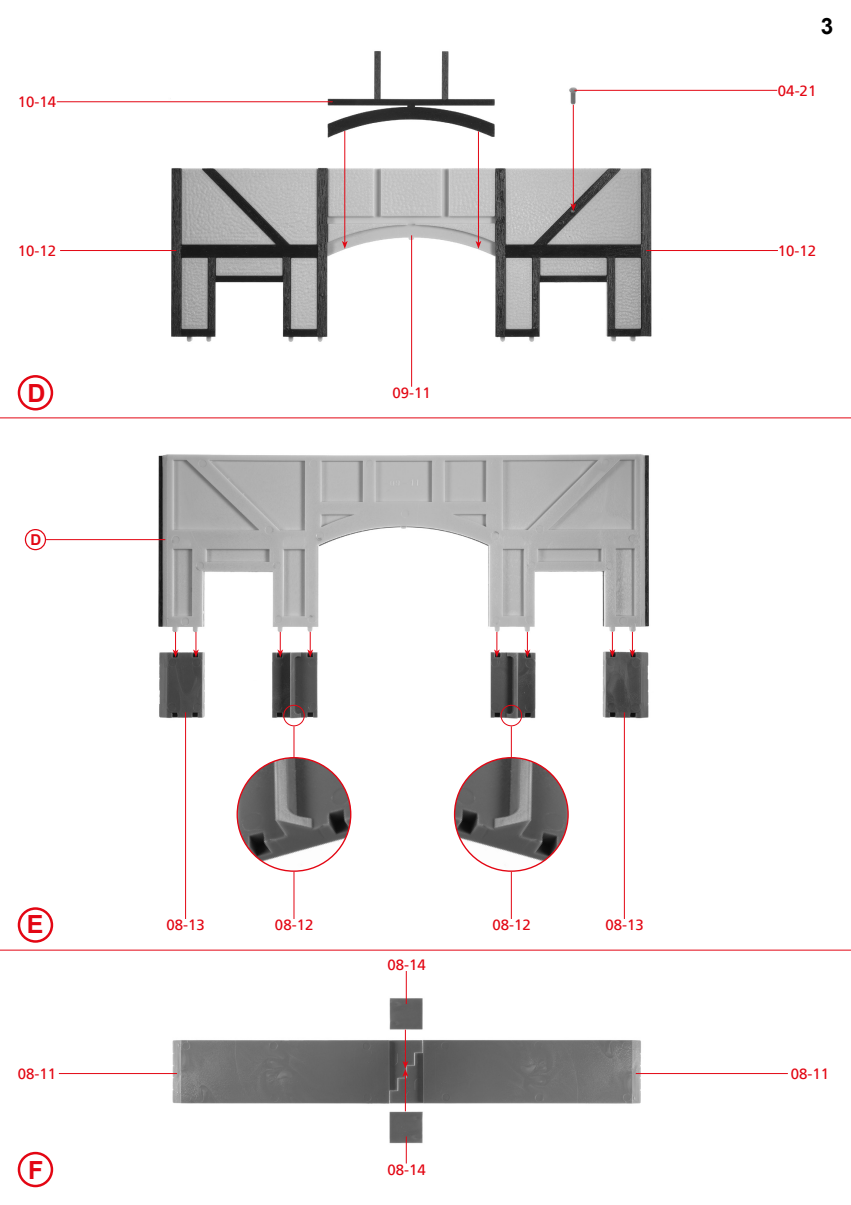
<style>
.page{position:relative;width:851px;height:1205px;background:#fff}
.page>*{position:absolute;margin:0;border:0;box-sizing:border-box;transform-origin:0 0}
.t1{font:700 25px "Arial";color:#e30613}
.t2{font:700 22.5px "Arial";color:#000}
.t3{font:15px "Frutiger LT";color:#e30613}
.t4{font:700 15px "Arial";color:#e30613}
</style>
<div class="page">
<img style="left:148px;top:51px;width:518px;height:306px">
<img style="left:148px;top:454px;width:501px;height:275px">
<hr style="left:0;top:417px;width:850px;height:1px;background:#e30613">
<hr style="left:0;top:950px;width:850px;height:1px;background:#e30613">
<img style="left:163px;top:988px;width:485px;height:167px">
<div style="left:18px;top:375px;width:35px;height:35px;border:2px solid #e30613;border-radius:50%"></div>
<hr style="left:478px;top:131px;width:1px;height:112px;background:#e30613">
<svg style="left:475px;top:241px;width:6px;height:8px"></svg>
<hr style="left:344px;top:131px;width:1px;height:112px;background:#e30613">
<svg style="left:342px;top:241px;width:5px;height:8px"></svg>
<hr style="left:573px;top:105px;width:1px;height:100px;background:#e30613">
<svg style="left:570px;top:203px;width:6px;height:8px"></svg>
<hr style="left:646px;top:250px;width:131px;height:1px;background:#e30613">
<hr style="left:411px;top:235px;width:1px;height:152px;background:#e30613">
<hr style="left:46px;top:539px;width:119px;height:1px;background:#e30613">
<hr style="left:185px;top:712px;width:1px;height:207px;background:#e30613">
<hr style="left:293px;top:726px;width:1px;height:31px;background:#e30613">
<hr style="left:511px;top:726px;width:1px;height:31px;background:#e30613">
<hr style="left:511px;top:872px;width:1px;height:47px;background:#e30613">
<hr style="left:635px;top:1073px;width:152px;height:1px;background:#e30613">
<hr style="left:406px;top:971px;width:1px;height:33px;background:#e30613">
<svg style="left:406px;top:1136px;width:1px;height:27px"></svg>
<hr style="left:59px;top:1073px;width:118px;height:1px;background:#e30613">
<hr style="left:293px;top:872px;width:1px;height:47px;background:#e30613">
<hr style="left:624px;top:712px;width:1px;height:207px;background:#e30613">
<hr style="left:574px;top:90px;width:203px;height:1px;background:#e30613">
<hr style="left:57px;top:101px;width:276px;height:1px;background:#e30613">
<hr style="left:60px;top:250px;width:116px;height:1px;background:#e30613">
<div style="left:18px;top:907px;width:35px;height:36px;border:2px solid #e30613;border-radius:50%"></div>
<svg style="left:193px;top:632px;width:6px;height:25px"></svg>
<svg style="left:277px;top:632px;width:6px;height:25px"></svg>
<svg style="left:307px;top:632px;width:6px;height:25px"></svg>
<svg style="left:494px;top:632px;width:5px;height:25px"></svg>
<svg style="left:524px;top:632px;width:6px;height:25px"></svg>
<svg style="left:609px;top:632px;width:6px;height:25px"></svg>
<svg style="left:629px;top:632px;width:6px;height:25px"></svg>
<svg style="left:173px;top:632px;width:5px;height:25px"></svg>
<div style="left:25px;top:529px;width:21px;height:21px;border:1px solid #e30613;border-radius:50%"></div>
<img style="left:237px;top:758px;width:113px;height:113px;border-radius:57px">
<img style="left:454px;top:758px;width:114px;height:113px;border-radius:57px">
<div style="left:18px;top:1152px;width:35px;height:35px;border:2px solid #e30613;border-radius:50%"></div>
<hr style="left:405px;top:1029px;width:1px;height:34px;background:#e30613">
<hr style="left:405px;top:1075px;width:1px;height:36px;background:#e30613">
<svg style="left:402px;top:1061px;width:6px;height:16px"></svg>
<div style="left:500px;top:705px;width:22px;height:21px;border:1px solid #e30613;border-radius:50%"></div>
<div style="left:283px;top:705px;width:21px;height:21px;border:1px solid #e30613;border-radius:50%"></div>
<p class="t3" style="left:18px;top:93px;width:40px">10-14</p>
<p class="t3" style="left:18px;top:242px;width:40px">10-12</p>
<h1 class="t1" style="left:28px;top:376px;width:20px">D</h1>
<p class="t4" style="left:30px;top:530px;width:12px">D</p>
<p class="t3" style="left:392px;top:384px;width:40px">09-11</p>
<h2 class="t2" style="left:820px;top:11px;width:14px">3</h2>
<p class="t3" style="left:777px;top:82px;width:40px">04-21</p>
<p class="t3" style="left:777px;top:242px;width:40px">10-12</p>
<h1 class="t1" style="left:27px;top:907px;width:18px">E</h1>
<p class="t3" style="left:166px;top:916px;width:40px">08-13</p>
<p class="t3" style="left:275px;top:916px;width:40px">08-12</p>
<p class="t3" style="left:492px;top:916px;width:40px">08-12</p>
<p class="t3" style="left:605px;top:916px;width:40px">08-13</p>
<p class="t3" style="left:387px;top:956px;width:40px">08-14</p>
<p class="t3" style="left:18px;top:1065px;width:40px">08-11</p>
<p class="t3" style="left:790px;top:1065px;width:40px">08-11</p>
<h1 class="t1" style="left:28px;top:1153px;width:17px">F</h1>
<p class="t3" style="left:387px;top:1160px;width:40px">08-14</p>
</div>
